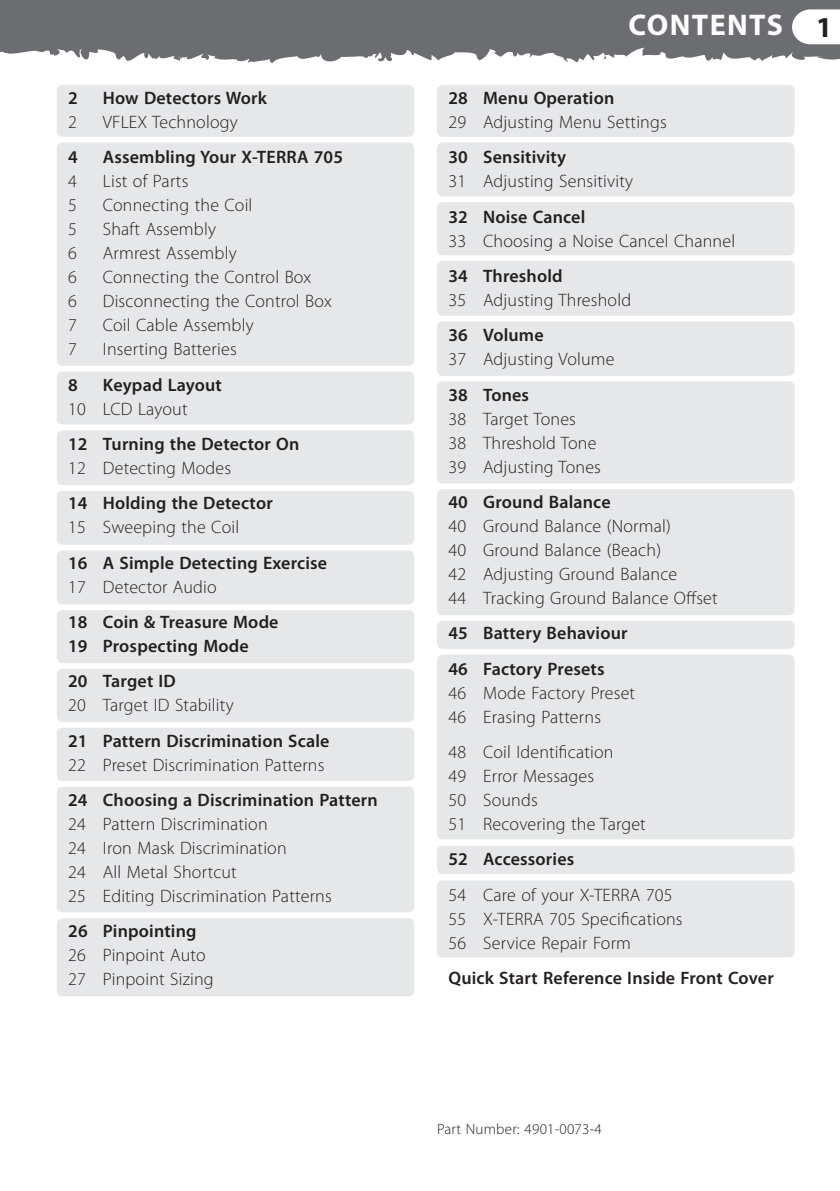
<style>
.page{position:relative;width:840px;height:1191px;background:#fff}
.page>*{position:absolute;margin:0;border:0;box-sizing:border-box;transform-origin:0 0}
.t1{font:700 30px "Myriad Pro";letter-spacing:.045em;color:#fff}
.t2{font:300 18px/24px "Myriad Pro";letter-spacing:.01em;color:#231f20}
.t3{font:600 18px/24px "Myriad Pro";letter-spacing:.01em;color:#231f20}
.t4{font:300 15px "Myriad Pro";letter-spacing:.015em;color:#231f20}
.s1{font-weight:300}
.s2{font-weight:600}
.s3{font-size:29px;color:#231f20}
</style>
<div class="page">
<svg style="left:4px;top:0;width:835px;height:63px;background:#7c7d7f"></svg>
<svg style="left:791px;top:9px;width:48px;height:35px"></svg>
<div style="left:437px;top:621px;width:357px;height:28px;background:#e6e7e9;border-radius:6px"></div>
<div style="left:437px;top:845px;width:357px;height:29px;background:#e6e7e9;border-radius:6px"></div>
<div style="left:437px;top:489px;width:357px;height:126px;background:#e6e7e9;border-radius:6px"></div>
<div style="left:57px;top:786px;width:357px;height:126px;background:#e6e7e9;border-radius:6px"></div>
<div style="left:57px;top:669px;width:357px;height:53px;background:#e6e7e9;border-radius:6px"></div>
<div style="left:0;top:0;width:16px;height:52px;background:#6c6d70"></div>
<div style="left:57px;top:727px;width:357px;height:54px;background:#e6e7e9;border-radius:6px"></div>
<div style="left:437px;top:381px;width:357px;height:102px;background:#e6e7e9;border-radius:6px"></div>
<div style="left:437px;top:880px;width:357px;height:77px;background:#e6e7e9;border-radius:6px"></div>
<div style="left:437px;top:654px;width:357px;height:185px;background:#e6e7e9;border-radius:6px"></div>
<div style="left:437px;top:85px;width:357px;height:52px;background:#e6e7e9;border-radius:6px"></div>
<div style="left:437px;top:321px;width:357px;height:55px;background:#e6e7e9;border-radius:6px"></div>
<div style="left:437px;top:261px;width:357px;height:55px;background:#e6e7e9;border-radius:6px"></div>
<div style="left:437px;top:202px;width:357px;height:53px;background:#e6e7e9;border-radius:6px"></div>
<div style="left:437px;top:142px;width:357px;height:54px;background:#e6e7e9;border-radius:6px"></div>
<div style="left:57px;top:918px;width:357px;height:78px;background:#e6e7e9;border-radius:6px"></div>
<div style="left:57px;top:610px;width:357px;height:53px;background:#e6e7e9;border-radius:6px"></div>
<div style="left:57px;top:550px;width:357px;height:54px;background:#e6e7e9;border-radius:6px"></div>
<div style="left:57px;top:143px;width:357px;height:223px;background:#e6e7e9;border-radius:6px"></div>
<div style="left:57px;top:430px;width:357px;height:55px;background:#e6e7e9;border-radius:6px"></div>
<div style="left:57px;top:491px;width:357px;height:54px;background:#e6e7e9;border-radius:6px"></div>
<div style="left:57px;top:371px;width:357px;height:53px;background:#e6e7e9;border-radius:6px"></div>
<div style="left:57px;top:85px;width:357px;height:52px;background:#e6e7e9;border-radius:6px"></div>
<p class="t3" style="left:68px;top:85px;width:11px">2</p>
<p class="t3" style="left:103px;top:85px;width:166px">How Detectors Work</p>
<p class="t2" style="left:68px;top:110px;width:10px">2</p>
<p class="t2" style="left:103px;top:110px;width:136px">VFLEX Technology</p>
<p class="t3" style="left:68px;top:145px;width:11px">4</p>
<p class="t3" style="left:103px;top:145px;width:241px">Assembling Your X‑TERRA 705</p>
<p class="t2" style="left:68px;top:170px;width:10px">4</p>
<p class="t2" style="left:103px;top:170px;width:87px">List of Parts</p>
<p class="t2" style="left:68px;top:193px;width:10px">5</p>
<p class="t2" style="left:103px;top:193px;width:151px">Connecting the Coil</p>
<p class="t2" style="left:68px;top:217px;width:10px">5</p>
<p class="t2" style="left:103px;top:217px;width:115px">Shaft Assembly</p>
<p class="t2" style="left:68px;top:241px;width:10px">6</p>
<p class="t2" style="left:103px;top:241px;width:135px">Armrest Assembly</p>
<p class="t2" style="left:68px;top:265px;width:10px">6</p>
<p class="t2" style="left:103px;top:265px;width:210px">Connecting the Control Box</p>
<p class="t2" style="left:68px;top:289px;width:10px">6</p>
<p class="t2" style="left:103px;top:289px;width:230px">Disconnecting the Control Box</p>
<p class="t2" style="left:68px;top:313px;width:10px">7</p>
<p class="t2" style="left:103px;top:313px;width:152px">Coil Cable Assembly</p>
<p class="t2" style="left:68px;top:337px;width:10px">7</p>
<p class="t2" style="left:103px;top:337px;width:135px">Inserting Batteries</p>
<p class="t3" style="left:68px;top:372px;width:11px">8</p>
<p class="t3" style="left:68px;top:372px;width:155px;text-indent:35px">Keypad Layout<br><span class="s1">10 LCD Layout</span></p>
<p class="t3" style="left:68px;top:431px;width:232px">12 Turning the Detector On<br><span class="s1">12 Detecting Modes</span></p>
<p class="t3" style="left:68px;top:491px;width:206px">14 Holding the Detector<br><span class="s1">15 Sweeping the Coil</span></p>
<p class="t3" style="left:68px;top:550px;width:260px">16 A Simple Detecting Exercise<br><span class="s1">17 Detector Audio</span></p>
<p class="t3" style="left:68px;top:609px;width:212px">18 Coin &amp; Treasure Mode<br>19 Prospecting Mode</p>
<p class="t2" style="left:68px;top:669px;width:167px"><span class="s2">20 Target ID<br></span>20 Target ID Stability</p>
<p class="t2" style="left:68px;top:729px;width:263px"><span class="s2">21 Pattern Discrimination Scale<br></span>22 Preset Discrimination Patterns</p>
<p class="t2" style="left:68px;top:788px;width:311px"><span class="s2">24 Choosing a Discrimination Pattern<br></span>24 Pattern Discrimination<br>24 Iron Mask Discrimination<br>24 All Metal Shortcut<br>25 Editing Discrimination Patterns</p>
<p class="t2" style="left:68px;top:919px;width:147px"><span class="s2">26 Pinpointing<br></span>26 Pinpoint Auto<br>27 Pinpoint Sizing</p>
<p class="t1" style="left:628px;top:5px;width:205px">CONTENTS <span class="s3">1</span></p>
<p class="t2" style="left:448px;top:86px;width:220px"><span class="s2">28 Menu Operation<br></span>29 Adjusting Menu Settings</p>
<p class="t2" style="left:448px;top:146px;width:186px"><span class="s2">30 Sensitivity<br></span>31 Adjusting Sensitivity</p>
<p class="t2" style="left:448px;top:205px;width:288px"><span class="s2">32 Noise Cancel<br></span>33 Choosing a Noise Cancel Channel</p>
<p class="t2" style="left:448px;top:264px;width:184px"><span class="s2">34 Threshold<br></span>35 Adjusting Threshold</p>
<p class="t2" style="left:448px;top:323px;width:168px"><span class="s2">36 Volume<br></span>37 Adjusting Volume</p>
<p class="t2" style="left:448px;top:383px;width:154px"><span class="s2">38 Tones<br></span>38 Target Tones<br>38 Threshold Tone<br>39 Adjusting Tones</p>
<p class="t2" style="left:448px;top:490px;width:271px"><span class="s2">40 Ground Balance<br></span>40 Ground Balance (Normal)<br>40 Ground Balance (Beach)<br>42 Adjusting Ground Balance<br>44 Tracking Ground Balance Offset</p>
<p class="t3" style="left:448px;top:615px;width:181px;line-height:35.4px">45 Battery Behaviour<br>46 Factory Presets</p>
<p class="t2" style="left:448px;top:681px;width:188px">46 Mode Factory Preset<br>46 Erasing Patterns</p>
<p class="t2" style="left:448px;top:740px;width:199px">48 Coil Identification<br>49 Error Messages<br>50 Sounds<br>51 Recovering the Target</p>
<p class="t2" style="left:448px;top:842px;width:225px;line-height:35.4px"><span class="s2">52 Accessories<br></span>54 Care of your X‑TERRA 705</p>
<p class="t2" style="left:448px;top:907px;width:235px">55 X‑TERRA 705 Specifications<br>56 Service Repair Form</p>
<p class="t3" style="left:448px;top:965px;width:327px">Quick Start Reference Inside Front Cover</p>
<p class="t4" style="left:437px;top:1121px;width:166px">Part Number: 4901-0073-4</p>
</div>
